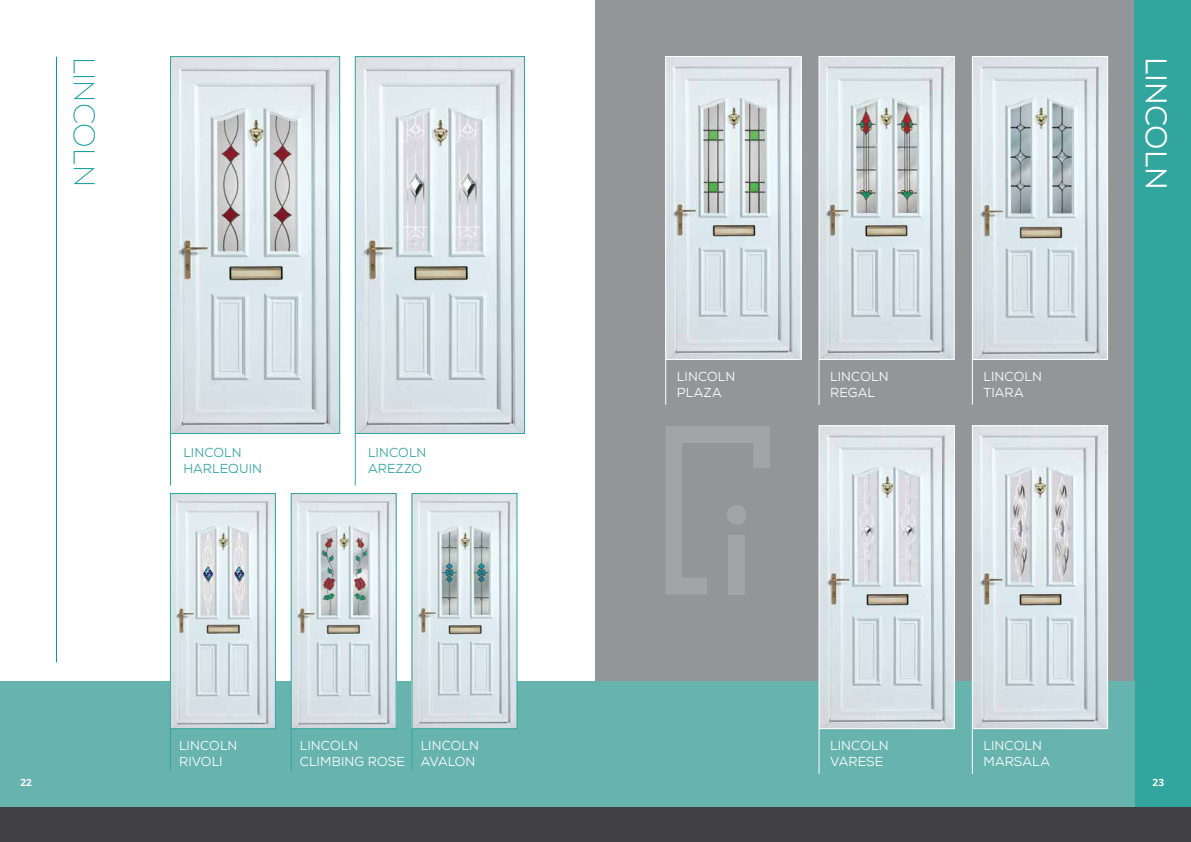
<style>
.page{position:relative;width:1191px;height:842px;background:#fff}
.page>*{position:absolute;margin:0;border:0;box-sizing:border-box;transform-origin:0 0}
.t1{font:30px "Nexa";color:#fff}
.t2{font:100 30px "Nexa";color:#009697}
.t3{font:13px/15.6px "Nexa";letter-spacing:.005em;color:#fff}
.t4{font:13px/15.6px "Nexa";letter-spacing:.005em;color:#31a59e}
.t5{font:700 10px "Open Sans";color:#fff}
</style>
<div class="page">
<div style="left:595px;top:0;width:596px;height:842px;background:#939598"></div>
<div style="left:1135px;top:0;width:56px;height:842px;background:#31a59e"></div>
<div style="left:0;top:682px;width:1135px;height:160px;background:#67b3ae"></div>
<hr style="left:665px;top:359px;width:1px;height:46px;background:#fff">
<hr style="left:819px;top:359px;width:1px;height:46px;background:#fff">
<hr style="left:819px;top:729px;width:1px;height:45px;background:#fff">
<hr style="left:972px;top:729px;width:1px;height:45px;background:#fff">
<hr style="left:972px;top:359px;width:1px;height:46px;background:#fff">
<div style="left:0;top:808px;width:1191px;height:34px;background:#414042"></div>
<img style="left:667px;top:58px;width:132px;height:300px">
<div style="left:665px;top:56px;width:136px;height:304px;border:1px solid #fff"></div>
<hr style="left:170px;top:433px;width:1px;height:52px;background:#31a59e">
<hr style="left:355px;top:433px;width:1px;height:52px;background:#31a59e">
<img style="left:821px;top:58px;width:131px;height:300px">
<div style="left:819px;top:56px;width:135px;height:304px;border:1px solid #fff"></div>
<img style="left:821px;top:427px;width:131px;height:300px">
<div style="left:819px;top:425px;width:135px;height:304px;border:1px solid #fff"></div>
<img style="left:974px;top:427px;width:131px;height:300px">
<div style="left:972px;top:425px;width:135px;height:304px;border:1px solid #fff"></div>
<img style="left:172px;top:58px;width:166px;height:374px">
<div style="left:170px;top:56px;width:170px;height:378px;border:1px solid #31a59e"></div>
<img style="left:357px;top:58px;width:166px;height:374px">
<div style="left:355px;top:56px;width:170px;height:378px;border:1px solid #31a59e"></div>
<img style="left:974px;top:58px;width:131px;height:300px">
<div style="left:972px;top:56px;width:135px;height:304px;border:1px solid #fff"></div>
<hr style="left:170px;top:729px;width:1px;height:42px;background:#31a59e">
<img style="left:172px;top:495px;width:102px;height:232px">
<div style="left:170px;top:493px;width:106px;height:236px;border:1px solid #31a59e"></div>
<hr style="left:291px;top:729px;width:1px;height:42px;background:#31a59e">
<img style="left:293px;top:495px;width:101px;height:232px">
<div style="left:291px;top:493px;width:105px;height:236px;border:1px solid #31a59e"></div>
<hr style="left:412px;top:729px;width:1px;height:42px;background:#31a59e">
<img style="left:414px;top:495px;width:101px;height:232px">
<div style="left:412px;top:493px;width:105px;height:236px;border:1px solid #31a59e"></div>
<hr style="left:56px;top:57px;width:1px;height:605px;background:#009697">
<svg style="left:666px;top:426px;width:104px;height:168px"></svg>
<div style="left:728px;top:535px;width:17px;height:59px;background:#a3a4a7"></div>
<div style="left:727px;top:505px;width:19px;height:20px;background:#a3a4a7;border-radius:50%"></div>
<h1 class="t2" style="left:102px;top:56px;width:132px;rotate:90deg">LINCOLN</h1>
<p class="t4" style="left:183px;top:445px;width:80px">LINCOLN<br>HARLEQUIN</p>
<p class="t4" style="left:368px;top:445px;width:60px">LINCOLN<br>AREZZO</p>
<p class="t3" style="left:179px;top:738px;width:60px">LINCOLN<br>RIVOLI</p>
<p class="t3" style="left:300px;top:738px;width:107px">LINCOLN<br>CLIMBING ROSE</p>
<p class="t3" style="left:421px;top:738px;width:60px">LINCOLN<br>AVALON</p>
<p class="t3" style="left:677px;top:369px;width:60px">LINCOLN<br>PLAZA</p>
<p class="t3" style="left:830px;top:369px;width:60px">LINCOLN<br>REGAL</p>
<p class="t3" style="left:983px;top:369px;width:60px">LINCOLN<br>TIARA</p>
<h1 class="t1" style="left:1175px;top:56px;width:135px;rotate:90deg">LINCOLN</h1>
<p class="t3" style="left:830px;top:738px;width:60px">LINCOLN<br>VARESE</p>
<p class="t3" style="left:983px;top:738px;width:68px">LINCOLN<br>MARSALA</p>
<p class="t5" style="left:21px;top:775px;width:13px">22</p>
<p class="t5" style="left:1152px;top:775px;width:13px">23</p>
</div>
